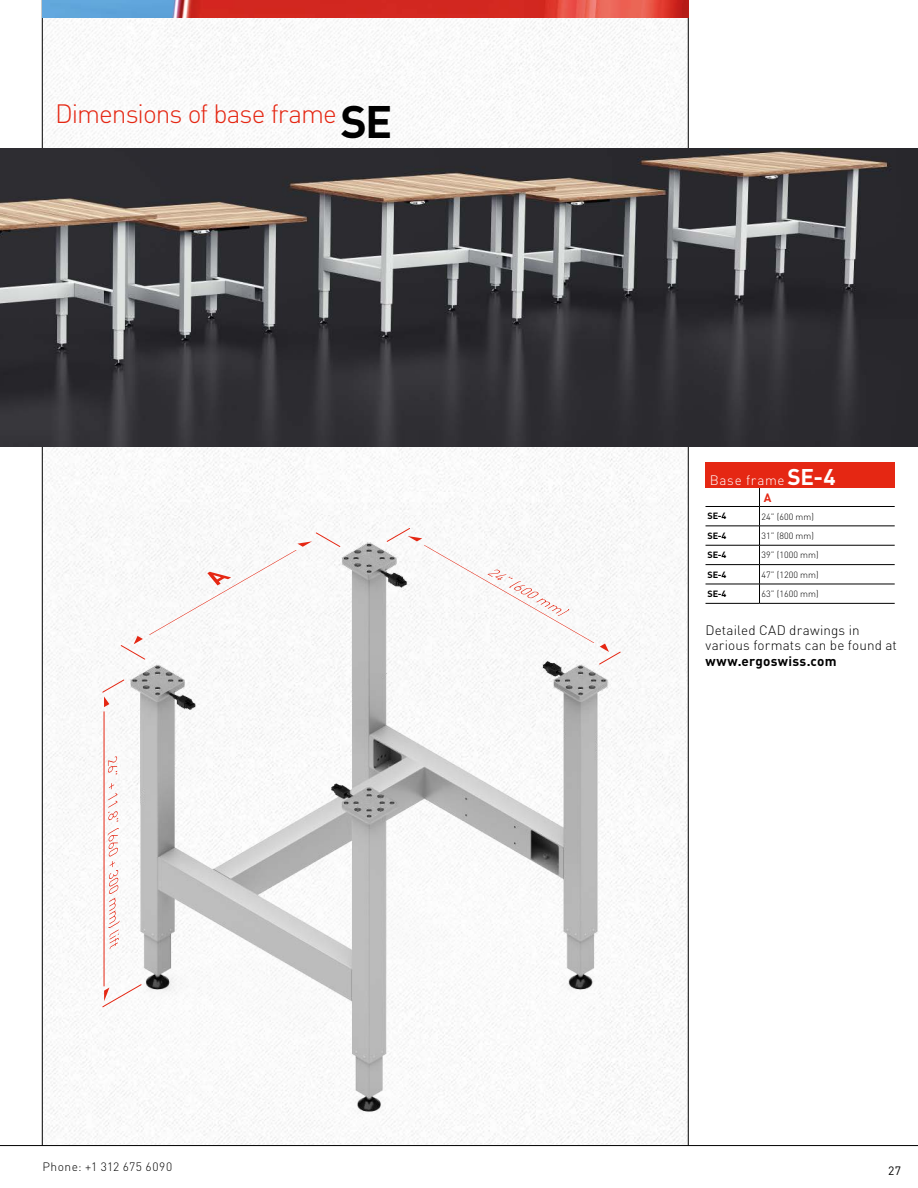
<style>
.page{position:relative;width:918px;height:1188px;background:#fff}
.page>*{position:absolute;margin:0;border:0;box-sizing:border-box;transform-origin:0 0}
.t1{font:300 26.25px "DIN";letter-spacing:-.035em;color:#e52713}
.t2{font:300 13.5px/15.8px "DIN";letter-spacing:.01em;color:#000}
.t3{font:700 13.5px "DIN";letter-spacing:.02em;color:#000}
.t4{font:300 13.5px "DIN";letter-spacing:.055em;color:#fff}
.t5{font:300 12px "DIN Pro";letter-spacing:.04em;color:#000}
.t6{font:12px "DIN Pro";color:#000}
.t7{font:700 12px "DIN";color:#e52713}
.t8{font:300 9px "DIN Pro";color:#000}
.t9{font:700 9px "DIN Pro";letter-spacing:-.03em;color:#000}
.s1{font-weight:700;font-size:45px;color:#000}
.s2{font-weight:700;font-size:22.5px}
</style>
<div class="page">
<img style="left:43px;top:17px;width:645px;height:1128px">
<img style="left:43px;top:17px;width:627px;height:131px">
<hr style="left:42px;top:0;width:1px;height:1145px;background:#000">
<hr style="left:688px;top:0;width:1px;height:1145px;background:#000">
<hr style="left:0;top:1145px;width:918px;height:1px;background:#000">
<img style="left:43px;top:0;width:645px;height:17px">
<img style="left:0;top:148px;width:918px;height:298px">
<div style="left:706px;top:463px;width:189px;height:25px;background:#e52713"></div>
<hr style="left:706px;top:603px;width:54px;height:1px;background:#000">
<hr style="left:760px;top:603px;width:135px;height:1px;background:#000">
<hr style="left:706px;top:506px;width:54px;height:1px;background:#000">
<hr style="left:760px;top:506px;width:135px;height:1px;background:#000">
<hr style="left:706px;top:526px;width:54px;height:1px;background:#000">
<hr style="left:760px;top:526px;width:135px;height:1px;background:#000">
<hr style="left:706px;top:545px;width:54px;height:1px;background:#000">
<hr style="left:760px;top:545px;width:135px;height:1px;background:#000">
<hr style="left:706px;top:564px;width:54px;height:1px;background:#000">
<hr style="left:760px;top:564px;width:135px;height:1px;background:#000">
<hr style="left:706px;top:584px;width:54px;height:1px;background:#000">
<hr style="left:760px;top:584px;width:135px;height:1px;background:#000">
<svg style="left:759px;top:488px;width:1px;height:115px"></svg>
<img style="left:55px;top:502px;width:627px;height:638px">
<svg style="left:102px;top:679px;width:40px;height:329px"></svg>
<hr style="left:104px;top:711px;width:1px;height:275px;background:#e52713">
<svg style="left:120px;top:532px;width:221px;height:128px"></svg>
<svg style="left:386px;top:527px;width:235px;height:138px"></svg>
<h1 class="t1" style="left:55px;top:97px;width:339px">Dimensions of base frame <span class="s1">SE</span></h1>
<h2 class="t4" style="left:710px;top:471px;width:127px">Base frame<span class="s2">SE-4</span></h2>
<h3 class="t7" style="left:764px;top:490px;width:9px">A</h3>
<p class="t9" style="left:708px;top:509px;width:20px">SE-4</p>
<p class="t8" style="left:762px;top:510px;width:54px">24” (600 mm)</p>
<p class="t9" style="left:708px;top:528px;width:20px">SE-4</p>
<p class="t8" style="left:762px;top:529px;width:54px">31” (800 mm)</p>
<p class="t9" style="left:708px;top:547px;width:20px">SE-4</p>
<p class="t8" style="left:762px;top:548px;width:59px">39” (1000 mm)</p>
<p class="t9" style="left:708px;top:567px;width:20px">SE-4</p>
<p class="t8" style="left:762px;top:568px;width:59px">47” (1200 mm)</p>
<p class="t9" style="left:708px;top:586px;width:20px">SE-4</p>
<p class="t8" style="left:762px;top:587px;width:59px">63” (1600 mm)</p>
<h2 class="t2" style="left:706px;top:622px;width:193px">Detailed CAD drawings in various formats can be found at</h2>
<h2 class="t3" style="left:706px;top:652px;width:132px">www.ergoswiss.com</h2>
<h3 class="t5" style="left:43px;top:1158px;width:131px">Phone: +1 312 675 6090</h3>
<h3 class="t6" style="left:888px;top:1162px;width:14px">27</h3>
</div>
